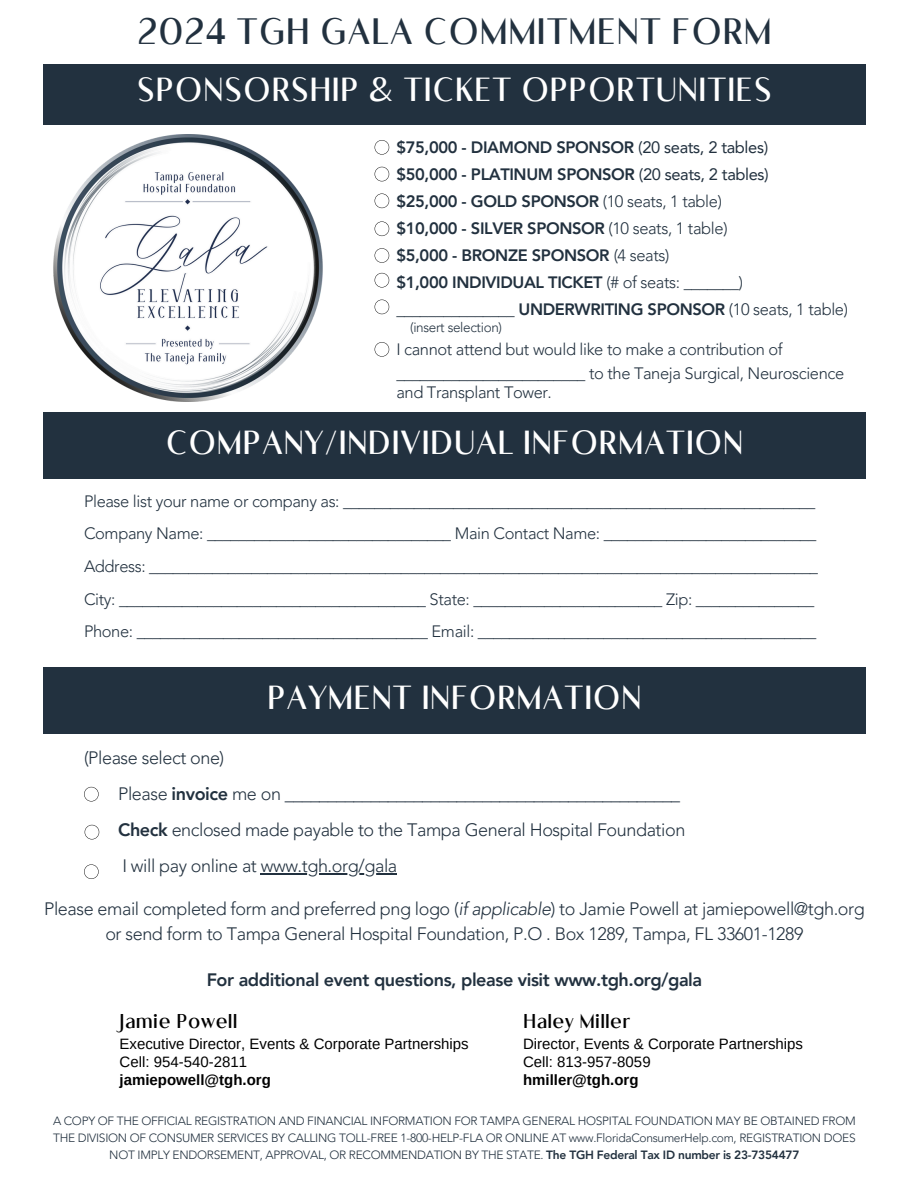
<style>
.page{position:relative;width:918px;height:1188px;background:#fff}
.page>*{position:absolute;margin:0;border:0;box-sizing:border-box;transform-origin:0 0}
.t1{font:33px "Romelio Sans";color:#22313f}
.t2{font:30px "Romelio Sans";color:#fff}
.t3{font:300 18px/36px "Avenir LT Pro";letter-spacing:-.025em;color:#22313f}
.t4{font:800 18px "Avenir LT Pro";letter-spacing:-.025em;color:#22313f}
.t5{font:18px "Romelio Sans";color:#000}
.t6{font:300 16.5px/32.7px "Avenir LT Pro";letter-spacing:-.025em;color:#22313f}
.t7{font:800 16.5px/27px "Avenir LT Pro";letter-spacing:-.025em;color:#22313f}
.t8{font:15px/18px "Arimo";color:#000}
.t9{font:300 13.5px "Avenir LT Pro";letter-spacing:-.025em;color:#22313f}
.t10{font:300 12px/17px "Avenir LT Pro";letter-spacing:-.025em;color:#22313f;text-align:center}
.s1{font-weight:400}
.s2{font-weight:300}
.s3{font-weight:800}
.s4{font-style:italic}
.s5{font-weight:700}
</style>
<div class="page">
<div style="left:43px;top:64px;width:823px;height:61px;background:#22313f"></div>
<div style="left:43px;top:412px;width:823px;height:67px;background:#22313f"></div>
<svg style="left:375px;top:140px;width:14px;height:15px"></svg>
<svg style="left:375px;top:167px;width:14px;height:14px"></svg>
<svg style="left:375px;top:194px;width:14px;height:14px"></svg>
<svg style="left:375px;top:221px;width:14px;height:15px"></svg>
<svg style="left:375px;top:248px;width:14px;height:15px"></svg>
<svg style="left:375px;top:342px;width:14px;height:15px"></svg>
<div style="left:43px;top:667px;width:823px;height:66px;background:#22313f"></div>
<hr style="left:261px;top:874px;width:136px;height:1px;background:#22313f">
<svg style="left:84px;top:787px;width:15px;height:14px"></svg>
<svg style="left:85px;top:825px;width:14px;height:14px"></svg>
<svg style="left:84px;top:864px;width:15px;height:15px"></svg>
<svg style="left:375px;top:273px;width:14px;height:14px"></svg>
<svg style="left:375px;top:300px;width:14px;height:14px"></svg>
<img style="left:53px;top:134px;width:270px;height:268px">
<p class="t1" style="left:137px;top:20px;width:637px">2024 TGH GALA COMMITMENT FORM</p>
<h1 class="t2" style="left:136px;top:78px;width:638px">SPONSORSHIP &amp; TICKET OPPORTUNITIES</h1>
<p class="t7" style="left:396px;top:135px;width:453px">$75,000 - DIAMOND SPONSOR <span class="s1">(20 seats, 2 tables)<br></span>$50,000 - PLATINUM SPONSOR <span class="s1">(20 seats, 2 tables)<br></span>$25,000 - GOLD SPONSOR <span class="s2">(10 seats, 1 table)<br></span>$10,000 - SILVER SPONSOR <span class="s2">(10 seats, 1 table)<br></span>$5,000 - BRONZE SPONSOR <span class="s2">(4 seats)<br></span>$1,000 INDIVIDUAL TICKET <span class="s2">(# of seats: _______) </span><span class="s1">_______________</span> UNDERWRITING SPONSOR <span class="s2">(10 seats, 1 table)</span></p>
<p class="t9" style="left:410px;top:321px;width:94px">(insert selection)</p>
<p class="t6" style="left:396px;top:339px;width:449px;line-height:23.7px">I cannot attend but would like to make a contribution of ________________________ to the Taneja Surgical, Neuroscience</p>
<p class="t6" style="left:396px;top:377px;width:157px">and Transplant Tower.</p>
<h1 class="t2" style="left:165px;top:432px;width:579px">COMPANY/INDIVIDUAL INFORMATION</h1>
<p class="t6" style="left:84px;top:486px;width:736px">Please list your name or company as: ____________________________________________________________ Company Name: _______________________________ Main Contact Name: ___________________________ Address: _____________________________________________________________________________________ City: _______________________________________ State: ________________________ Zip: _______________ Phone: _____________________________________ Email: ___________________________________________</p>
<p class="t2" style="left:267px;top:687px;width:376px">PAYMENT INFORMATION</p>
<p class="t3" style="left:118px;top:742px;width:569px;text-indent:-34px">(Please select one)<br>Please <span class="s3">invoice</span> me on ______________________________________________ <span class="s3">Check</span> enclosed made payable to the Tampa General Hospital Foundation I will pay online at www.tgh.org/gala</p>
<p class="t3" style="left:44px;top:898px;width:822px;line-height:25px;text-align:center">Please email completed form and preferred png logo (<span class="s4">if applicable</span>) to Jamie Powell at jamiepowell@tgh.org or send form to Tampa General Hospital Foundation, P.O . Box 1289, Tampa, FL 33601-1289</p>
<h3 class="t4" style="left:207px;top:972px;width:497px">For additional event questions, please visit www.tgh.org/gala</h3>
<h1 class="t5" style="left:120px;top:1014px;width:119px">Jamie Powell</h1>
<h1 class="t8" style="left:120px;top:1035px;width:351px">Executive Director, Events &amp; Corporate Partnerships<br>Cell: 954-540-2811<br><span class="s5">jamiepowell@tgh.org</span></h1>
<h3 class="t5" style="left:523px;top:1014px;width:109px">Haley Miller</h3>
<h3 class="t8" style="left:523px;top:1035px;width:282px">Director, Events &amp; Corporate Partnerships<br>Cell: 813-957-8059<br><span class="s5">hmiller@tgh.org</span></h3>
<h3 class="t10" style="left:53px;top:1114px;width:804px">A COPY OF THE OFFICIAL REGISTRATION AND FINANCIAL INFORMATION FOR TAMPA GENERAL HOSPITAL FOUNDATION MAY BE OBTAINED FROM<br>THE DIVISION OF CONSUMER SERVICES BY CALLING TOLL-FREE 1-800-HELP-FLA OR ONLINE AT www.FloridaConsumerHelp.com, REGISTRATION DOES<br>NOT IMPLY ENDORSEMENT, APPROVAL, OR RECOMMENDATION BY THE STATE. <span class="s3">The TGH Federal Tax ID number is 23-7354477</span></h3>
</div>
